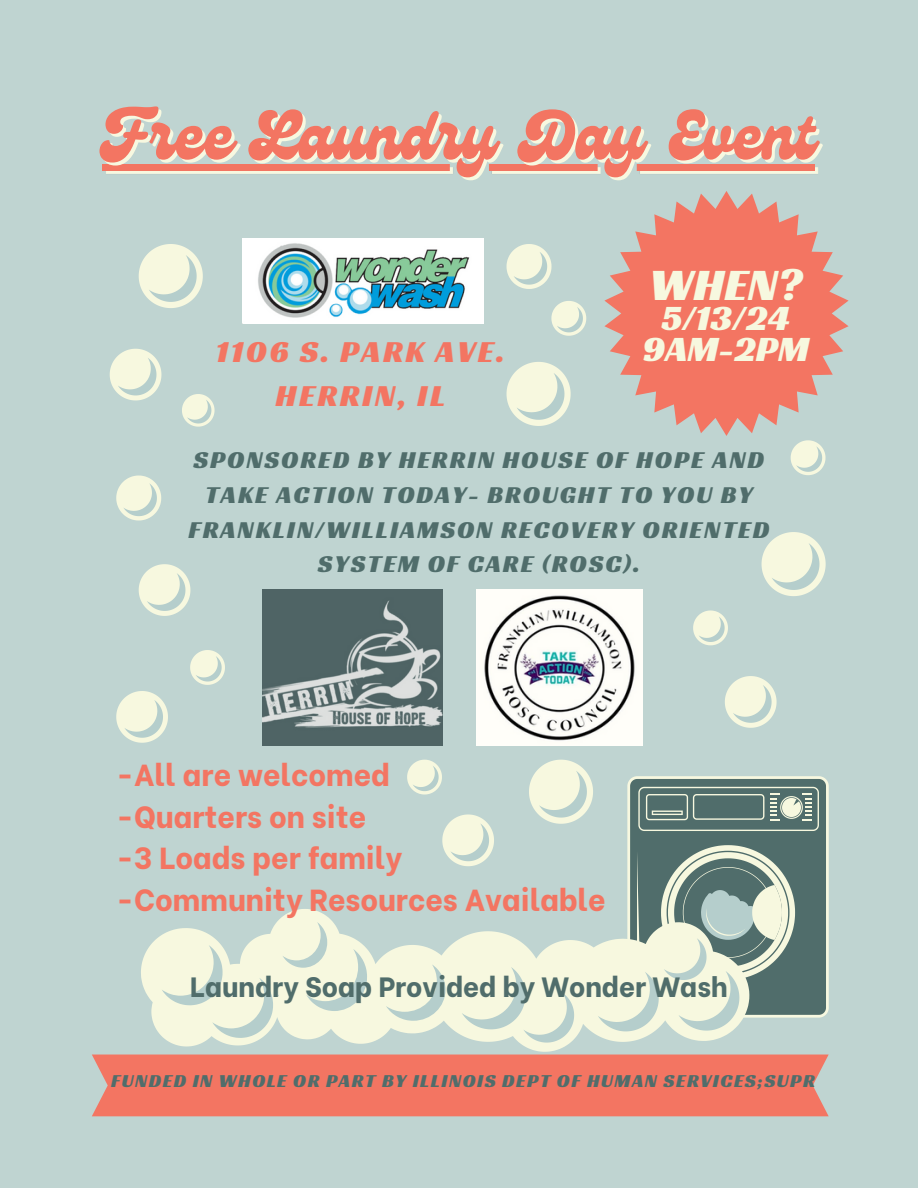
<style>
.page{position:relative;width:918px;height:1188px;background:#fff}
.page>*{position:absolute;margin:0;border:0;box-sizing:border-box;transform-origin:0 0}
.t1{font:67.65px "Genty";color:#f37562}
.t2{font:46.65px "Racing Sans One";color:#f7f8df}
.t3{font:36.9px/30.8px "Racing Sans One";color:#f7f8df;text-align:center}
.t4{font:31.65px/43.8px "Racing Sans One";letter-spacing:.075em;color:#f37562;text-align:center}
.t5{font:800 30.3px/41.7px "Be Vietnam";color:#f37562}
.t6{font:800 27.9px "Be Vietnam";color:#506d6b}
.t7{font:25.2px/34.8px "Racing Sans One";letter-spacing:.075em;color:#506d6b;text-align:center}
.t8{font:18.9px "Racing Sans One";letter-spacing:.075em;color:#506d6b}
</style>
<div class="page">
<img style="left:0;top:0;width:918px;height:1188px">
<div style="left:103px;top:164px;width:712px;height:7px;background:#f37562"></div>
<svg style="left:725px;top:676px;width:52px;height:52px;background:#e2ead9"></svg>
<svg style="left:116px;top:691px;width:52px;height:52px;background:#e2ead9"></svg>
<svg style="left:791px;top:440px;width:35px;height:35px"></svg>
<p class="t1" style="left:103px;top:97px;width:714px">Free Laundry Day Event</p>
<p class="t4" style="left:216px;top:329px;width:290px">1106 S. PARK AVE.<br>HERRIN, IL</p>
<p class="t2" style="left:649px;top:254px;width:154px">WHEN?</p>
<p class="t3" style="left:642px;top:302px;width:168px">5/13/24<br>9AM-2PM</p>
<p class="t7" style="left:188px;top:442px;width:583px">SPONSORED BY HERRIN HOUSE OF HOPE AND TAKE ACTION TODAY- BROUGHT TO YOU BY FRANKLIN/WILLIAMSON RECOVERY ORIENTED SYSTEM OF CARE (ROSC).</p>
<h3 class="t5" style="left:116px;top:751px;width:491px">-All are welcomed<br>-Quarters on site<br>-3 Loads per family<br>-Community Resources Available</h3>
<p class="t6" style="left:190px;top:964px;width:539px">Laundry Soap Provided by Wonder Wash</p>
<p class="t8" style="left:111px;top:1069px;width:706px">FUNDED IN WHOLE OR PART BY ILLINOIS DEPT OF HUMAN SERVICES;SUPR</p>
</div>
